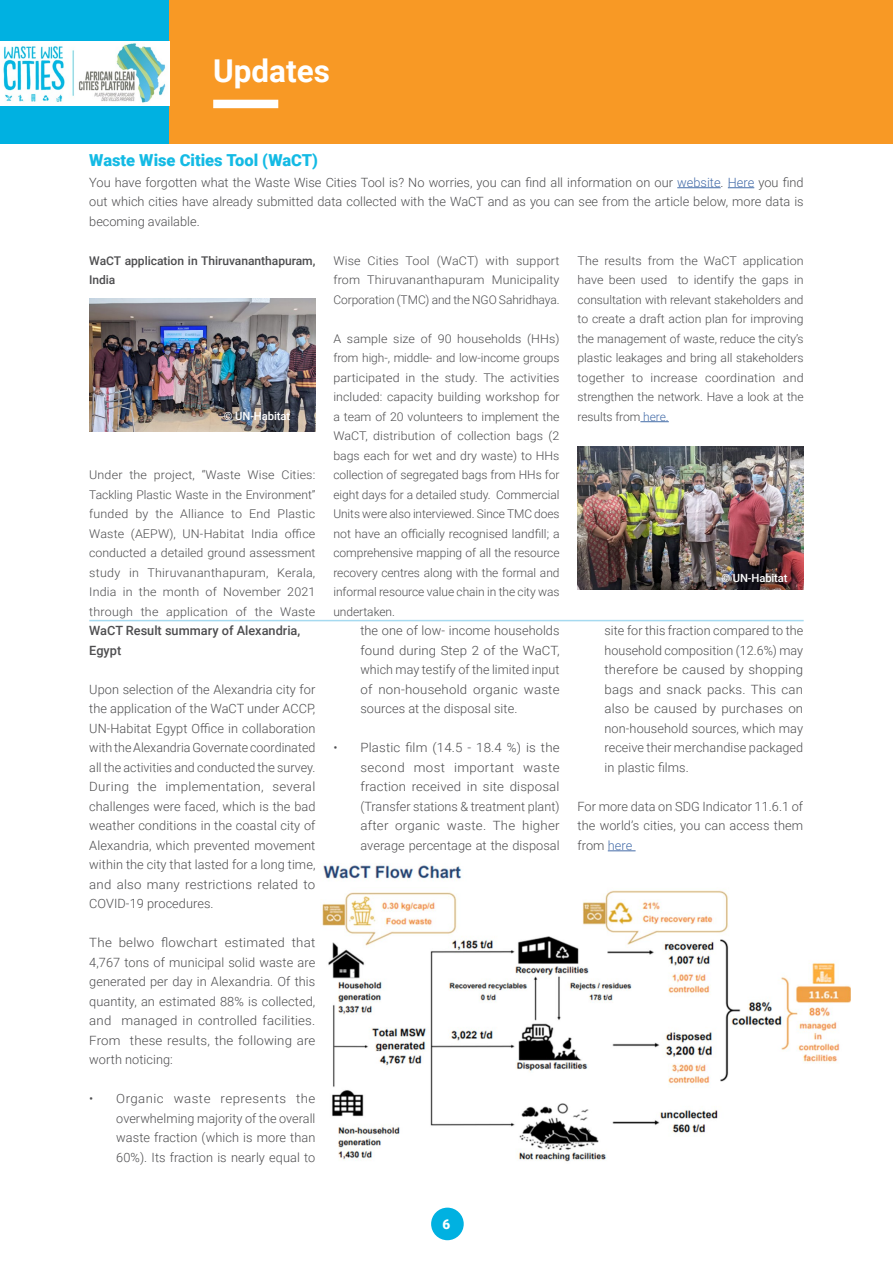
<style>
.page{position:relative;width:893px;height:1263px;background:#fff}
.page>*{position:absolute;margin:0;border:0;box-sizing:border-box;transform-origin:0 0}
.t1{font:700 31.5px "Roboto";color:#fff}
.t2{font:900 16.5px "Roboto";color:#14bae4}
.t3{font:900 13.5px "Roboto";color:#fff}
.t4{font:300 12.75px/19.5px "Roboto";letter-spacing:.005em;color:#4d4d4f;text-align:justify}
.t5{font:300 12.75px/19.5px "Roboto";letter-spacing:.005em;color:#4d4d4f;text-align:justify;scale:1.04 1}
.t6{font:500 12.75px/19.5px "Roboto";color:#4d4d4f}
.t7{font:300 12px/19.5px "Roboto";letter-spacing:-.005em;color:#4d4d4f;text-align:justify;scale:1.04 1}
.t8{font:500 12px/19.5px "Roboto";letter-spacing:-.005em;color:#4d4d4f}
.t9{font:300 12px "Roboto";letter-spacing:-.005em;color:#4d4d4f}
.t10{font:500 11.25px "Roboto";letter-spacing:-.01em;color:#fff}
.s1{color:#456da9}
</style>
<div class="page">
<div style="left:0;top:0;width:169px;height:143px;background:#00b1e1"></div>
<div style="left:169px;top:0;width:724px;height:143px;background:#f89925"></div>
<div style="left:213px;top:100px;width:65px;height:8px;background:#fff"></div>
<hr style="left:89px;top:620px;width:715px;height:1px;background:#a6daf0">
<img style="left:0;top:42px;width:169px;height:63px">
<hr style="left:677px;top:187px;width:44px;height:1px;background:#456da9">
<svg style="left:728px;top:187px;width:26px;height:1px"></svg>
<svg style="left:608px;top:850px;width:28px;height:1px"></svg>
<svg style="left:640px;top:421px;width:29px;height:1px"></svg>
<img style="left:89px;top:299px;width:226px;height:133px">
<img style="left:578px;top:446px;width:225px;height:143px">
<img style="left:322px;top:865px;width:528px;height:297px">
<div style="left:431px;top:1207px;width:33px;height:33px;background:#00b1e1;border-radius:50%"></div>
<h1 class="t1" style="left:213px;top:49px;width:118px">Updates</h1>
<p class="t2" style="left:89px;top:148px;width:230px">Waste Wise Cities Tool (WaCT)</p>
<p class="t4" style="left:89px;top:172px;width:716px">You have forgotten what the Waste Wise Cities Tool is? No worries, you can find all information on our <span class="s1">website</span>. <span class="s1">Here</span> you find out which cities have already submitted data collected with the WaCT and as you can see from the article below, more data is becoming available.</p>
<p class="t7" style="left:333px;top:250px;width:219px">Wise Cities Tool (WaCT) with support from Thiruvananthapuram Municipality Corporation (TMC) and the NGO Sahridhaya.</p>
<p class="t7" style="left:333px;top:328px;width:219px">A sample size of 90 households (HHs) from high-, middle- and low-income groups participated in the study. The activities included: capacity building workshop for a team of 20 volunteers to implement the WaCT, distribution of collection bags (2 bags each for wet and dry waste) to HHs collection of segregated bags from HHs for eight days for a detailed study. Commercial Units were also interviewed. Since TMC does not have an officially recognised landfill; a comprehensive mapping of all the resource recovery centres along with the formal and informal resource value chain in the city was undertaken.</p>
<p class="t7" style="left:578px;top:250px;width:219px">The results from the WaCT application have been used to identify the gaps in consultation with relevant stakeholders and to create a draft action plan for improving the management of waste, reduce the city’s plastic leakages and bring all stakeholders together to increase coordination and strengthen the network. Have a look at the</p>
<p class="t8" style="left:89px;top:250px;width:228px">WaCT application in Thiruvananthapuram,<br>India</p>
<p class="t10" style="left:224px;top:409px;width:68px">© UN-Habitat</p>
<p class="t9" style="left:578px;top:408px;width:93px">results from <span class="s1">here.</span></p>
<p class="t7" style="left:89px;top:465px;width:219px">Under the project, “Waste Wise Cities:<br>Tackling Plastic Waste in the Environment” funded by the Alliance to End Plastic Waste (AEPW), UN-Habitat India office conducted a detailed ground assessment study in Thiruvananthapuram, Kerala, India in the month of November 2021 through the application of the Waste</p>
<p class="t10" style="left:721px;top:570px;width:68px">© UN-Habitat</p>
<p class="t6" style="left:89px;top:621px;width:213px">WaCT Result summary of Alexandria,<br>Egypt</p>
<p class="t4" style="left:89px;top:679px;width:228px">Upon selection of the Alexandria city for the application of the WaCT under ACCP, UN-Habitat Egypt Office in collaboration with the Alexandria Governate coordinated all the activities and conducted the survey.<br>During the implementation, several challenges were faced, which is the bad weather conditions in the coastal city of Alexandria, which prevented movement within the city that lasted for a long time, and also many restrictions related to COVID-19 procedures.</p>
<p class="t5" style="left:89px;top:933px;width:219px">The belwo flowchart estimated that 4,767 tons of municipal solid waste are generated per day in Alexandria. Of this quantity, an estimated 88% is collected, and managed in controlled facilities.<br>From these results, the following are worth noticing:</p>
<p class="t4" style="left:116px;top:1089px;width:201px;text-indent:-27px">• Organic waste represents the overwhelming majority of the overall waste fraction (which is more than 60%). Its fraction is nearly equal to</p>
<p class="t4" style="left:360px;top:621px;width:201px">the one of low- income households found during Step 2 of the WaCT, which may testify of the limited input of non-household organic waste sources at the disposal site.</p>
<p class="t4" style="left:360px;top:738px;width:201px;text-indent:-27px">• Plastic film (14.5 - 18.4 %) is the second most important waste fraction received in site disposal (Transfer stations &amp; treatment plant) after organic waste. The higher average percentage at the disposal</p>
<p class="t4" style="left:605px;top:621px;width:200px">site for this fraction compared to the household composition (12.6%) may therefore be caused by shopping bags and snack packs. This can also be caused by purchases on non-household sources, which may receive their merchandise packaged in plastic films.</p>
<p class="t4" style="left:578px;top:796px;width:227px">For more data on SDG Indicator 11.6.1 of the world’s cities, you can access them from <span class="s1">here</span></p>
<p class="t3" style="left:443px;top:1215px;width:9px">6</p>
</div>
